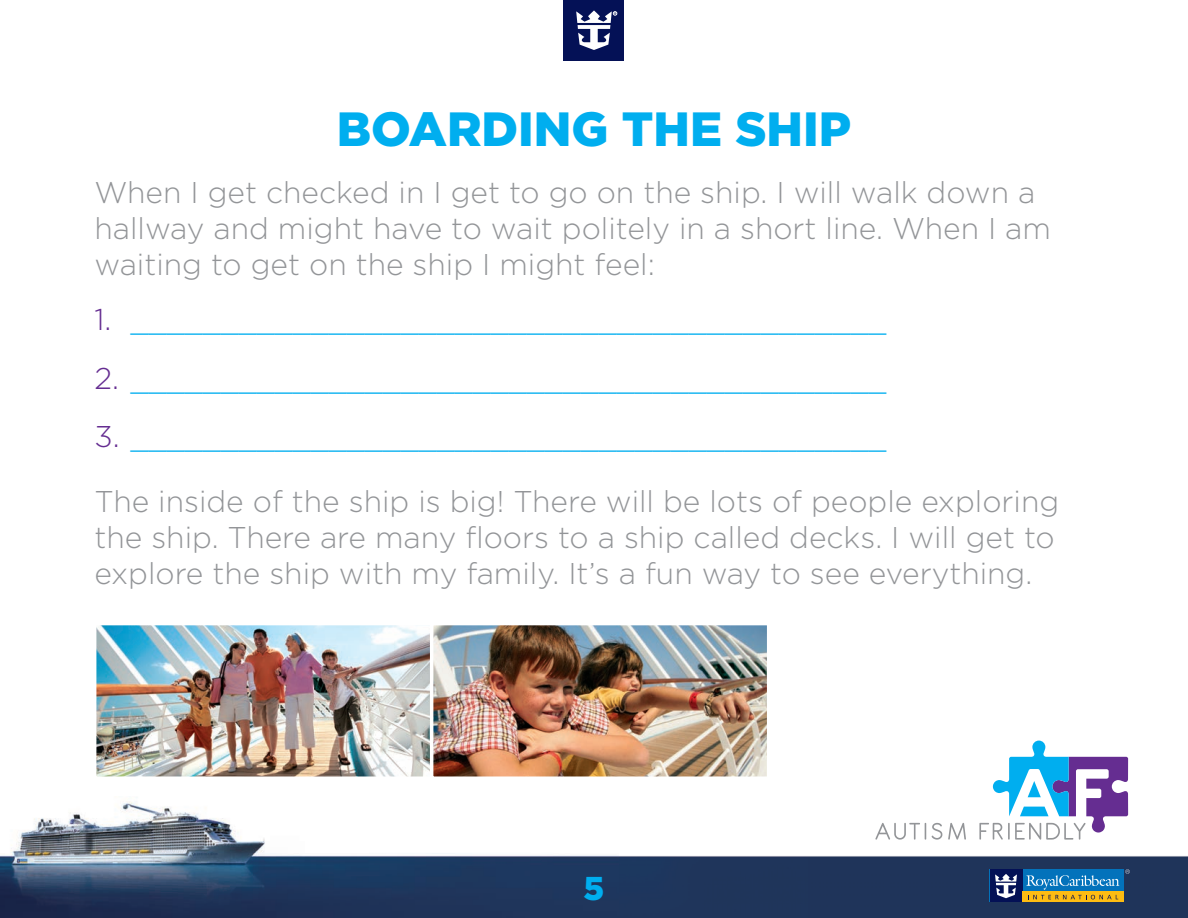
<style>
.page{position:relative;width:1188px;height:918px;background:#fff}
.page>*{position:absolute;margin:0;border:0;box-sizing:border-box;transform-origin:0 0}
.t1{font:900 48px "Gotham";color:#00aeef}
.t2{font:900 33px "Gotham";color:#00aeef}
.t3{font:300 30px/36px "Gotham";color:#939598}
.t4{font:300 30px "Gotham";color:#00aeef}
.t5{font:700 2.85px "Gotham";color:#fff}
.s1{color:#652d91}
.s2{color:#00aeef}
</style>
<div class="page">
<img style="left:0;top:798px;width:1188px;height:120px">
<div style="left:564px;top:0;width:60px;height:60px;background:#041156"></div>
<svg style="left:576px;top:11px;width:41px;height:39px"></svg>
<img style="left:97px;top:626px;width:669px;height:150px">
<div style="left:93px;top:622px;width:340px;height:158px;border:3px solid #fff"></div>
<div style="left:430px;top:622px;width:340px;height:158px;border:3px solid #fff"></div>
<svg style="left:875px;top:823px;width:51px;height:17px"></svg>
<svg style="left:932px;top:823px;width:10px;height:17px"></svg>
<svg style="left:948px;top:823px;width:18px;height:17px"></svg>
<svg style="left:979px;top:741px;width:149px;height:99px"></svg>
<div style="left:990px;top:869px;width:134px;height:33px;background:#0372bb"></div>
<div style="left:990px;top:869px;width:32px;height:33px;background:#041156"></div>
<div style="left:1022px;top:892px;width:102px;height:10px;background:#fdbc12"></div>
<svg style="left:995px;top:874px;width:22px;height:24px"></svg>
<svg style="left:1026px;top:875px;width:93px;height:24px"></svg>
<svg style="left:1125px;top:869px;width:5px;height:5px"></svg>
<p class="t5" style="left:614px;top:11px;width:4px">R</p>
<h1 class="t1" style="left:337px;top:96px;width:516px">BOARDING THE SHIP</h1>
<p class="t3" style="left:94px;top:173px;width:958px">When I get checked in I get to go on the ship. I will walk down a hallway and might have to wait politely in a short line. When I am waiting to get on the ship I might feel:</p>
<p class="t4" style="left:94px;top:301px;width:794px"><span class="s1">1.</span> __________________________________________</p>
<p class="t4" style="left:94px;top:359px;width:794px"><span class="s1">2.</span> __________________________________________</p>
<p class="t3" style="left:94px;top:403px;width:966px;line-height:65.2px"><span class="s1">3.</span> <span class="s2">__________________________________________<br></span>The inside of the ship is big! There will be lots of people exploring</p>
<p class="t3" style="left:94px;top:519px;width:962px">the ship. There are many floors to a ship called decks. I will get to explore the ship with my family. It’s a fun way to see everything.</p>
<p class="t2" style="left:584px;top:866px;width:22px">5</p>
</div>
